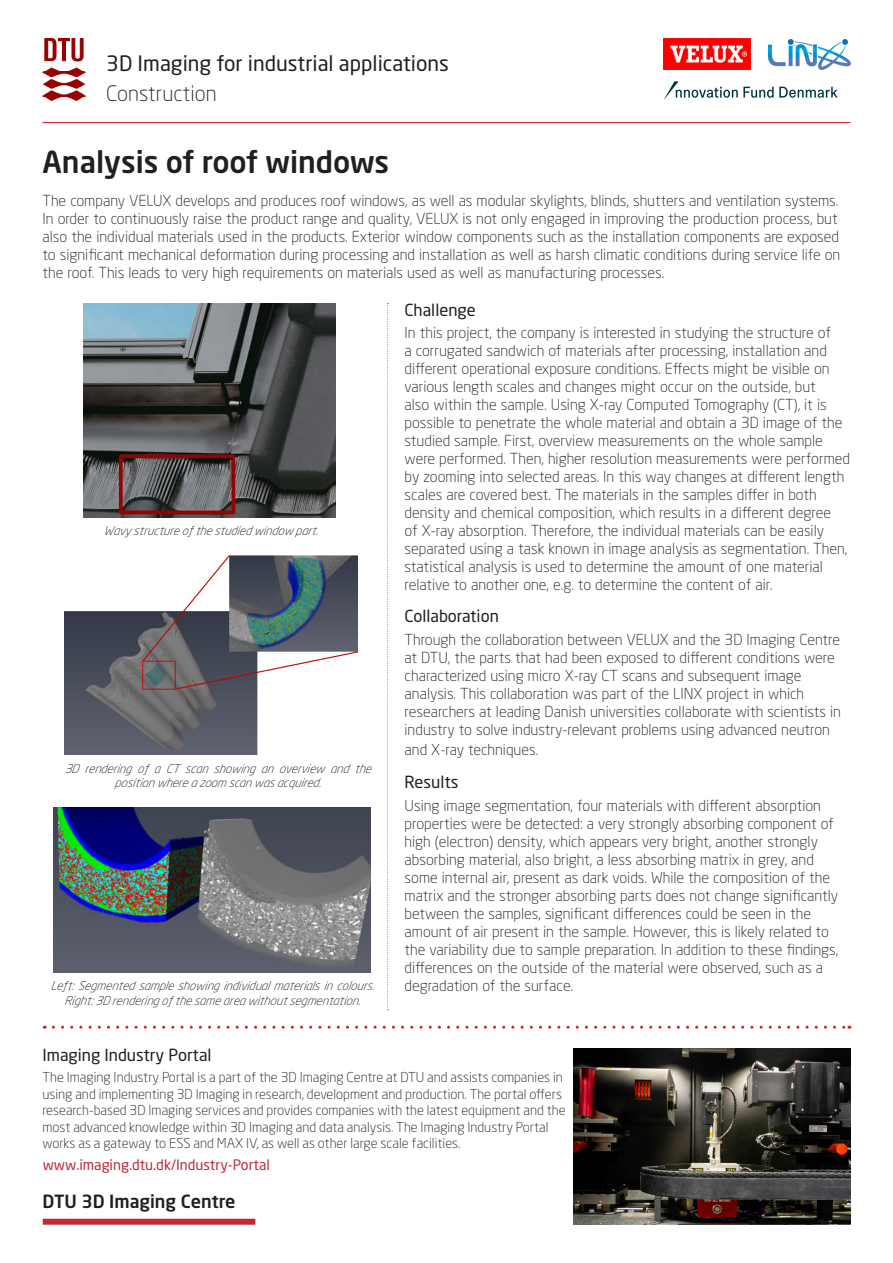
<style>
.page{position:relative;width:893px;height:1263px;background:#fff}
.page>*{position:absolute;margin:0;border:0;box-sizing:border-box;transform-origin:0 0}
.t1{font:500 30px "Neo Sans W1 G";color:#231f20}
.t2{font:21px "Neo Sans W1 G";color:#231f20}
.t3{font:300 21px "Neo Sans W1 G";color:#231f20}
.t4{font:500 18px "Neo Sans W1 G";color:#231f20}
.categories{font:16.5px "Neo Sans W1 G";color:#231f20}
.text{font:300 15px/18px "Neo Sans W1 G";color:#231f20}
.t5{font:14.25px "Neo Sans W1 G";color:#bf2b37}
.t6{font:300 13.5px/16.5px "Neo Sans W1 G";color:#231f20}
.t7{font:italic 300 12px/14.4px "Neo Sans W1 G";color:#231f20;text-align:center}
</style>
<div class="page">
<hr style="left:43px;top:122px;width:807px;height:1px;background:#d1232a">
<svg style="left:53px;top:1026px;width:797px;height:3px"></svg>
<svg style="left:387px;top:303px;width:1px;height:707px"></svg>
<div style="left:43px;top:1219px;width:212px;height:6px;background:#bf2b37"></div>
<img style="left:769px;top:39px;width:81px;height:30px">
<img style="left:43px;top:38px;width:42px;height:63px">
<svg style="left:663px;top:81px;width:174px;height:19px"></svg>
<img style="left:573px;top:1049px;width:277px;height:176px">
<img style="left:664px;top:39px;width:86px;height:30px">
<img style="left:83px;top:303px;width:252px;height:214px">
<img style="left:64px;top:556px;width:293px;height:199px">
<img style="left:53px;top:807px;width:318px;height:165px">
<p class="t2" style="left:106px;top:50px;width:344px">3D Imaging for industrial applications</p>
<p class="t3" style="left:106px;top:80px;width:112px">Construction</p>
<p class="t1" style="left:43px;top:143px;width:348px">Analysis of roof windows</p>
<p class="text" style="left:43px;top:191px;width:799px">The company VELUX develops and produces roof windows, as well as modular skylights, blinds, shutters and ventilation systems.<br>In order to continuously raise the product range and quality, VELUX is not only engaged in improving the production process, but also the individual materials used in the products. Exterior window components such as the installation components are exposed to significant mechanical deformation during processing and installation as well as harsh climatic conditions during service life on the roof. This leads to very high requirements on materials used as well as manufacturing processes.</p>
<p class="categories" style="left:405px;top:299px;width:73px">Challenge</p>
<p class="text" style="left:405px;top:323px;width:447px">In this project, the company is interested in studying the structure of<br>a corrugated sandwich of materials after processing, installation and different operational exposure conditions. Effects might be visible on various length scales and changes might occur on the outside, but<br>also within the sample. Using X-ray Computed Tomography (CT), it is possible to penetrate the whole material and obtain a 3D image of the studied sample. First, overview measurements on the whole sample were performed. Then, higher resolution measurements were performed by zooming into selected areas. In this way changes at different length scales are covered best. The materials in the samples differ in both density and chemical composition, which results in a different degree<br>of X-ray absorption. Therefore, the individual materials can be easily separated using a task known in image analysis as segmentation. Then, statistical analysis is used to determine the amount of one material relative to another one, e.g. to determine the content of air.</p>
<p class="categories" style="left:405px;top:606px;width:96px">Collaboration</p>
<p class="text" style="left:405px;top:630px;width:438px">Through the collaboration between VELUX and the 3D Imaging Centre at DTU, the parts that had been exposed to different conditions were characterized using micro X-ray CT scans and subsequent image analysis. This collaboration was part of the LINX project in which researchers at leading Danish universities collaborate with scientists in industry to solve industry-relevant problems using advanced neutron</p>
<p class="text" style="left:405px;top:740px;width:135px">and X-ray techniques.</p>
<p class="categories" style="left:405px;top:772px;width:55px">Results</p>
<p class="text" style="left:405px;top:796px;width:435px">Using image segmentation, four materials with different absorption properties were be detected: a very strongly absorbing component of high (electron) density, which appears very bright, another strongly absorbing material, also bright, a less absorbing matrix in grey, and some internal air, present as dark voids. While the composition of the matrix and the stronger absorbing parts does not change significantly between the samples, significant differences could be seen in the amount of air present in the sample. However, this is likely related to the variability due to sample preparation. In addition to these findings, differences on the outside of the material were observed, such as a degradation of the surface.</p>
<p class="t7" style="left:104px;top:523px;width:218px">Wavy structure of the studied window part.</p>
<p class="t7" style="left:64px;top:761px;width:311px">3D rendering of a CT scan showing an overview and the position where a zoom scan was acquired.</p>
<p class="t7" style="left:50px;top:978px;width:327px">Left: Segmented sample showing individual materials in colours.<br>Right:3D rendering of the same area without segmentation.</p>
<p class="categories" style="left:43px;top:1045px;width:171px">Imaging Industry Portal</p>
<p class="t6" style="left:43px;top:1069px;width:525px">The Imaging Industry Portal is a part of the 3D Imaging Centre at DTU and assists companies in using and implementing 3D Imaging in research, development and production. The portal offers research-based 3D Imaging services and provides companies with the latest equipment and the most advanced knowledge within 3D Imaging and data analysis. The Imaging Industry Portal works as a gateway to ESS and MAX IV, as well as other large scale facilities.</p>
<p class="t5" style="left:43px;top:1156px;width:229px">www.imaging.dtu.dk/Industry-Portal</p>
<p class="t4" style="left:43px;top:1190px;width:194px">DTU 3D Imaging Centre</p>
</div>
